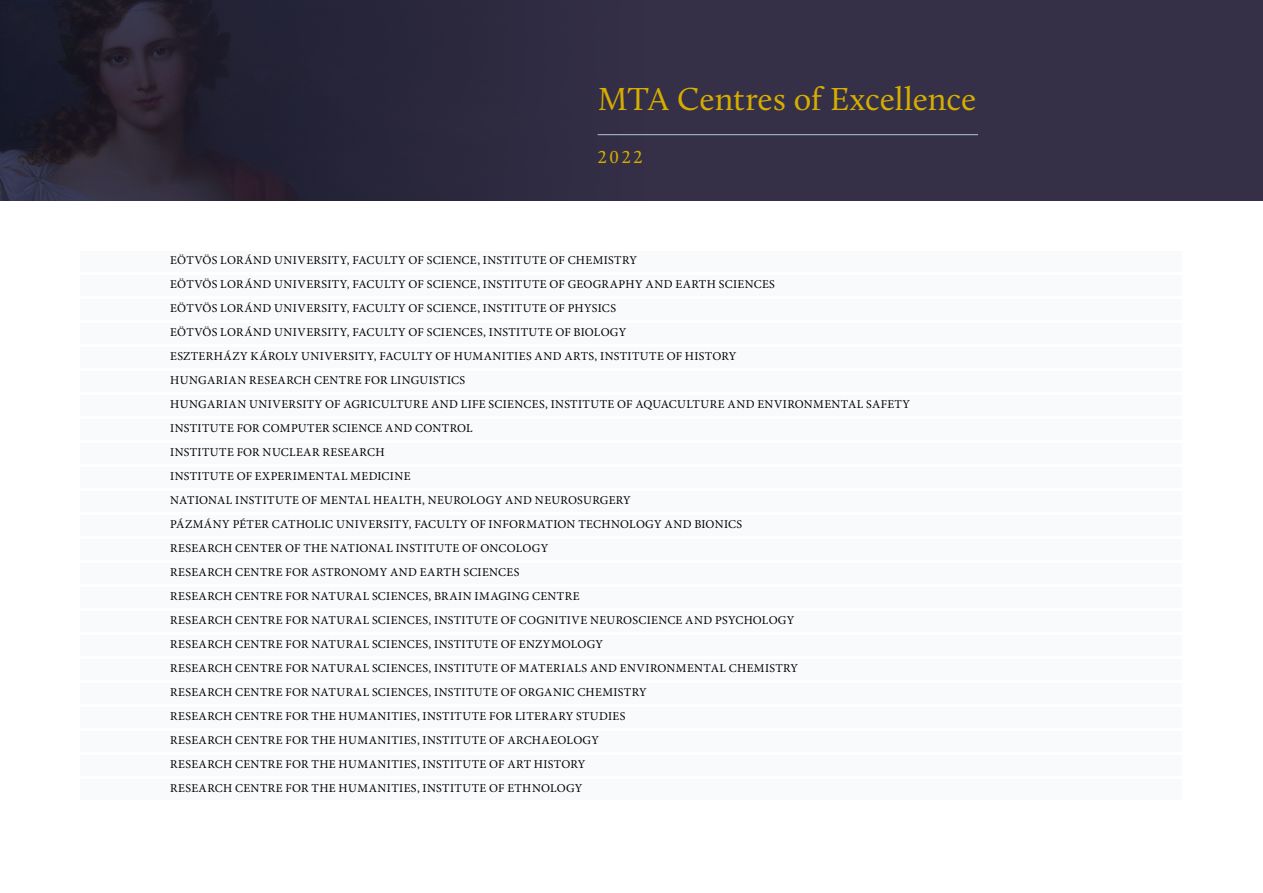
<style>
.page{position:relative;width:1263px;height:893px;background:#fff}
.page>*{position:absolute;margin:0;border:0;box-sizing:border-box;transform-origin:0 0}
.t1{font:33px "Calluna";letter-spacing:-.005em;color:#d6ad00}
.t2{font:18px "Calluna";color:#d6ad00}
.t3{font:12px/24px "Minion Pro";letter-spacing:.03em;color:#000}
</style>
<div class="page">
<svg style="left:0;top:0;width:1263px;height:201px;background:#2e2a40"></svg>
<hr style="left:598px;top:134px;width:380px;height:1px;background:#b4c8cf">
<div style="left:81px;top:251px;width:1101px;height:20px;background:#f8fafb"></div>
<div style="left:81px;top:275px;width:1101px;height:20px;background:#f8fafb"></div>
<div style="left:81px;top:299px;width:1101px;height:20px;background:#f8fafb"></div>
<div style="left:81px;top:323px;width:1101px;height:20px;background:#f8fafb"></div>
<div style="left:81px;top:347px;width:1101px;height:20px;background:#f8fafb"></div>
<div style="left:81px;top:371px;width:1101px;height:20px;background:#f8fafb"></div>
<div style="left:81px;top:395px;width:1101px;height:20px;background:#f8fafb"></div>
<div style="left:81px;top:419px;width:1101px;height:20px;background:#f8fafb"></div>
<div style="left:81px;top:443px;width:1101px;height:20px;background:#f8fafb"></div>
<div style="left:81px;top:467px;width:1101px;height:20px;background:#f8fafb"></div>
<div style="left:81px;top:491px;width:1101px;height:20px;background:#f8fafb"></div>
<div style="left:81px;top:515px;width:1101px;height:20px;background:#f8fafb"></div>
<div style="left:81px;top:539px;width:1101px;height:20px;background:#f8fafb"></div>
<div style="left:81px;top:563px;width:1101px;height:20px;background:#f8fafb"></div>
<div style="left:81px;top:587px;width:1101px;height:20px;background:#f8fafb"></div>
<div style="left:81px;top:611px;width:1101px;height:20px;background:#f8fafb"></div>
<div style="left:81px;top:635px;width:1101px;height:20px;background:#f8fafb"></div>
<div style="left:81px;top:659px;width:1101px;height:20px;background:#f8fafb"></div>
<div style="left:81px;top:683px;width:1101px;height:20px;background:#f8fafb"></div>
<div style="left:81px;top:707px;width:1101px;height:20px;background:#f8fafb"></div>
<div style="left:81px;top:731px;width:1101px;height:20px;background:#f8fafb"></div>
<div style="left:81px;top:755px;width:1101px;height:20px;background:#f8fafb"></div>
<div style="left:81px;top:779px;width:1101px;height:20px;background:#f8fafb"></div>
<h1 class="t1" style="left:598px;top:79px;width:380px">MTA Centres of Excellence</h1>
<h2 class="t2" style="left:598px;top:146px;width:46px">2022</h2>
<p class="t3" style="left:170px;top:248px;width:741px">EÖTVÖS LORÁND UNIVERSITY, FACULTY OF SCIENCE, INSTITUTE OF CHEMISTRY<br>EÖTVÖS LORÁND UNIVERSITY, FACULTY OF SCIENCE, INSTITUTE OF GEOGRAPHY AND EARTH SCIENCES<br>EÖTVÖS LORÁND UNIVERSITY, FACULTY OF SCIENCE, INSTITUTE OF PHYSICS<br>EÖTVÖS LORÁND UNIVERSITY, FACULTY OF SCIENCES, INSTITUTE OF BIOLOGY<br>ESZTERHÁZY KÁROLY UNIVERSITY, FACULTY OF HUMANITIES AND ARTS, INSTITUTE OF HISTORY<br>HUNGARIAN RESEARCH CENTRE FOR LINGUISTICS<br>HUNGARIAN UNIVERSITY OF AGRICULTURE AND LIFE SCIENCES, INSTITUTE OF AQUACULTURE AND ENVIRONMENTAL SAFETY INSTITUTE FOR COMPUTER SCIENCE AND CONTROL<br>INSTITUTE FOR NUCLEAR RESEARCH<br>INSTITUTE OF EXPERIMENTAL MEDICINE<br>NATIONAL INSTITUTE OF MENTAL HEALTH, NEUROLOGY AND NEUROSURGERY<br>PÁZMÁNY PÉTER CATHOLIC UNIVERSITY, FACULTY OF INFORMATION TECHNOLOGY AND BIONICS<br>RESEARCH CENTER OF THE NATIONAL INSTITUTE OF ONCOLOGY<br>RESEARCH CENTRE FOR ASTRONOMY AND EARTH SCIENCES<br>RESEARCH CENTRE FOR NATURAL SCIENCES, BRAIN IMAGING CENTRE<br>RESEARCH CENTRE FOR NATURAL SCIENCES, INSTITUTE OF COGNITIVE NEUROSCIENCE AND PSYCHOLOGY<br>RESEARCH CENTRE FOR NATURAL SCIENCES, INSTITUTE OF ENZYMOLOGY<br>RESEARCH CENTRE FOR NATURAL SCIENCES, INSTITUTE OF MATERIALS AND ENVIRONMENTAL CHEMISTRY<br>RESEARCH CENTRE FOR NATURAL SCIENCES, INSTITUTE OF ORGANIC CHEMISTRY<br>RESEARCH CENTRE FOR THE HUMANITIES, INSTITUTE FOR LITERARY STUDIES<br>RESEARCH CENTRE FOR THE HUMANITIES, INSTITUTE OF ARCHAEOLOGY<br>RESEARCH CENTRE FOR THE HUMANITIES, INSTITUTE OF ART HISTORY<br>RESEARCH CENTRE FOR THE HUMANITIES, INSTITUTE OF ETHNOLOGY</p>
</div>
